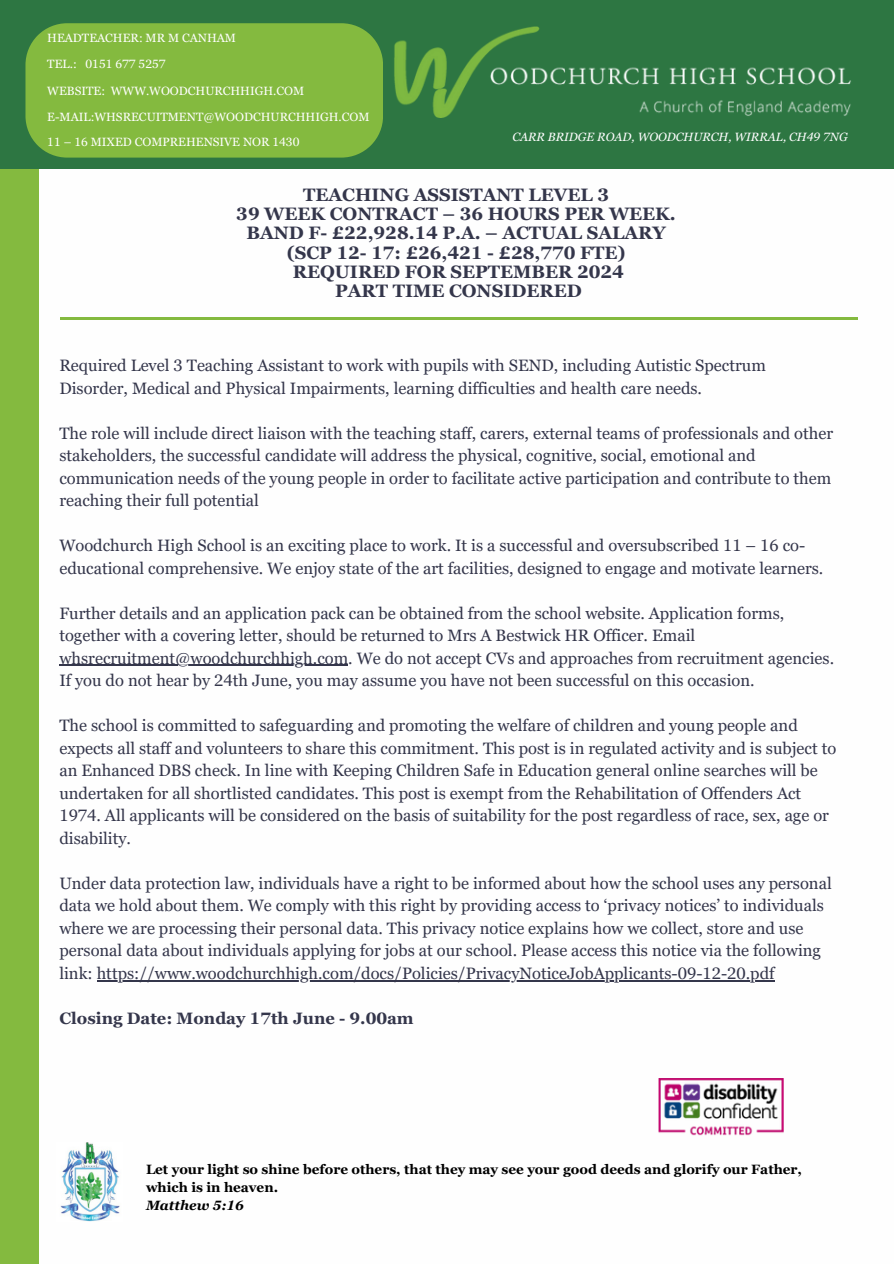
<style>
.page{position:relative;width:894px;height:1264px;background:#fff}
.page>*{position:absolute;margin:0;border:0;box-sizing:border-box;transform-origin:0 0}
.t1{font:700 18px/19.2px "Georgia Pro";color:#34364b;text-align:center}
.t2{font:16.5px/22.5px "Georgia Pro";color:#34364b}
.t3{font:700 16.5px "Georgia Pro";color:#34364b}
.t4{font:700 13.5px/18px "Georgia Pro";color:#000}
.t5{font:12px/25.2px "Georgia Pro";color:#fefefe}
.t6{font:italic 12px "Georgia Pro";color:#fefefe}
.s1{font-style:italic}
</style>
<div class="page">
<div style="left:0;top:0;width:893px;height:169px;background:#2d7642"></div>
<div style="left:0;top:169px;width:39px;height:1094px;background:#84ba3f"></div>
<hr style="left:60px;top:318px;width:796px;height:2px;background:#84ba3f">
<img style="left:394px;top:26px;width:457px;height:92px">
<img style="left:60px;top:1142px;width:60px;height:79px">
<hr style="left:59px;top:665px;width:289px;height:1px;background:#34364b">
<hr style="left:97px;top:980px;width:677px;height:1px;background:#34364b">
<img style="left:658px;top:1078px;width:125px;height:58px">
<div style="left:25px;top:23px;width:358px;height:135px;background:#84ba3f"></div>
<h2 class="t5" style="left:47px;top:25px;width:190px">HEADTEACHER: MR M CANHAM</h2>
<p class="t5" style="left:47px;top:52px;width:120px">TEL.: 0151 677 5257</p>
<p class="t5" style="left:47px;top:78px;width:258px">WEBSITE: WWW.WOODCHURCHHIGH.COM</p>
<h4 class="t5" style="left:47px;top:104px;width:323px">E-MAIL:WHSRECUITMENT@WOODCHURCHHIGH.COM<br>11 – 16 MIXED COMPREHENSIVE NOR 1430</h4>
<p class="t6" style="left:512px;top:130px;width:337px">CARR BRIDGE ROAD, WOODCHURCH, WIRRAL, CH49 7NG</p>
<h3 class="t1" style="left:236px;top:185px;width:441px">TEACHING ASSISTANT LEVEL 3<br>39 WEEK CONTRACT – 36 HOURS PER WEEK.<br>BAND F- £22,928.14 P.A. – ACTUAL SALARY (SCP 12- 17: £26,421 - £28,770 FTE)<br>REQUIRED FOR SEPTEMBER 2024</h3>
<h3 class="t1" style="left:335px;top:281px;width:248px">PART TIME CONSIDERED</h3>
<p class="t2" style="left:59px;top:354px;width:707px">Required Level 3 Teaching Assistant to work with pupils with SEND, including Autistic Spectrum<br>Disorder, Medical and Physical Impairments, learning difficulties and health care needs.</p>
<p class="t2" style="left:59px;top:421px;width:775px">The role will include direct liaison with the teaching staff, carers, external teams of professionals and other stakeholders, the successful candidate will address the physical, cognitive, social, emotional and communication needs of the young people in order to facilitate active participation and contribute to them reaching their full potential</p>
<p class="t2" style="left:59px;top:534px;width:765px">Woodchurch High School is an exciting place to work. It is a successful and oversubscribed 11 – 16 co&shy;educational comprehensive. We enjoy state of the art facilities, designed to engage and motivate learners.</p>
<p class="t2" style="left:59px;top:601px;width:726px">Further details and an application pack can be obtained from the school website. Application forms, together with a covering letter, should be returned to Mrs A Bestwick HR Officer. Email</p>
<h1 class="t2" style="left:59px;top:646px;width:776px">whsrecruitment@woodchurchhigh.com. We do not accept CVs and approaches from recruitment agencies.<br>If you do not hear by 24th June, you may assume you have not been successful on this occasion.</h1>
<h1 class="t2" style="left:59px;top:714px;width:778px">The school is committed to safeguarding and promoting the welfare of children and young people and expects all staff and volunteers to share this commitment. This post is in regulated activity and is subject to</h1>
<h3 class="t2" style="left:59px;top:759px;width:770px">an Enhanced DBS check. In line with Keeping Children Safe in Education general online searches will be undertaken for all shortlisted candidates. This post is exempt from the Rehabilitation of Offenders Act 1974. All applicants will be considered on the basis of suitability for the post regardless of race, sex, age or disability.</h3>
<h3 class="t2" style="left:59px;top:871px;width:773px">Under data protection law, individuals have a right to be informed about how the school uses any personal data we hold about them. We comply with this right by providing access to ‘privacy notices’ to individuals</h3>
<h3 class="t2" style="left:59px;top:916px;width:762px">where we are processing their personal data. This privacy notice explains how we collect, store and use personal data about individuals applying for jobs at our school. Please access this notice via the following link: https://www.woodchurchhigh.com/docs/Policies/PrivacyNoticeJobApplicants-09-12-20.pdf</h3>
<h3 class="t3" style="left:59px;top:1008px;width:356px">Closing Date: Monday 17th June - 9.00am</h3>
<p class="t4" style="left:146px;top:1159px;width:657px">Let your light so shine before others, that they may see your good deeds and glorify our Father, which is in heaven.<br><span class="s1">Matthew 5:16</span></p>
</div>
